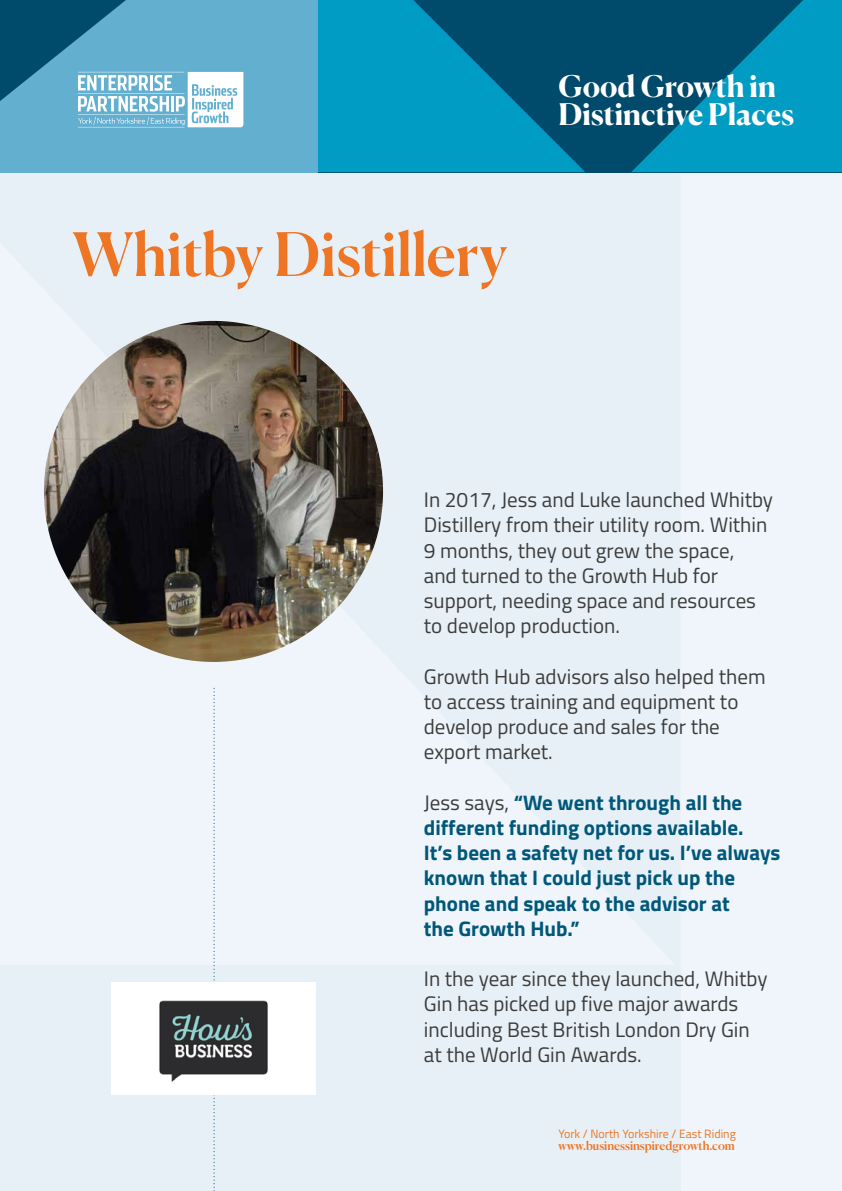
<style>
.page{position:relative;width:842px;height:1191px;background:#eff5fa}
.page>*{position:absolute;margin:0;border:0;box-sizing:border-box;transform-origin:0 0}
.t1{font:500 59.7px "Canela";letter-spacing:-.005em;color:#ee7523}
.t2{font:700 29.7px/28.2px "Canela";color:#fff}
.t3{font:21px/25.2px "Titillium";color:#3c3c3b}
.t4{font:700 21px/25.2px "Titillium";color:#005779}
.t5{font:12px "Titillium";color:#ee7523}
.t6{font:500 12px "Canela";color:#ee7523}
.s1{font-weight:400;color:#3c3c3b}
</style>
<div class="page">
<div style="left:0;top:965px;width:680px;height:226px;background:#e7f0f7"></div>
<div style="left:140px;top:0;width:702px;height:172px;background:#004b6c"></div>
<svg style="left:317px;top:0;width:268px;height:172px;fill:#009cc4"></svg>
<svg style="left:631px;top:0;width:211px;height:172px"></svg>
<div style="left:0;top:0;width:317px;height:172px;background:#62afd0"></div>
<hr style="left:78px;top:127px;width:106px;height:1px;background:#fff">
<svg style="left:0;top:0;width:243px;height:127px"></svg>
<svg style="left:213px;top:688px;width:2px;height:503px"></svg>
<img style="left:44px;top:321px;width:339px;height:341px">
<div style="left:111px;top:982px;width:205px;height:112px;background:#fff"></div>
<img style="left:159px;top:1000px;width:109px;height:82px">
<h1 class="t1" style="left:72px;top:208px;width:437px">Whitby Distillery</h1>
<h2 class="t2" style="left:558px;top:69px;width:237px">Good Growth in<br>Distinctive Places</h2>
<p class="t3" style="left:424px;top:486px;width:351px">In 2017, Jess and Luke launched Whitby Distillery from their utility room. Within 9 months, they out grew the space,<br>and turned to the Growth Hub for support, needing space and resources to develop production.</p>
<p class="t3" style="left:424px;top:662px;width:343px">Growth Hub advisors also helped them to access training and equipment to develop produce and sales for the export market.</p>
<p class="t4" style="left:424px;top:788px;width:358px"><span class="s1">Jess says,</span> “We went through all the different funding options available.<br>It’s been a safety net for us. I’ve always known that I could just pick up the phone and speak to the advisor at<br>the Growth Hub.”</p>
<p class="t3" style="left:424px;top:965px;width:345px">In the year since they launched, Whitby Gin has picked up five major awards including Best British London Dry Gin at the World Gin Awards.</p>
<p class="t5" style="left:558px;top:1124px;width:179px">York / North Yorkshire / East Riding</p>
<p class="t6" style="left:558px;top:1135px;width:178px">www.businessinspiredgrowth.com</p>
</div>
